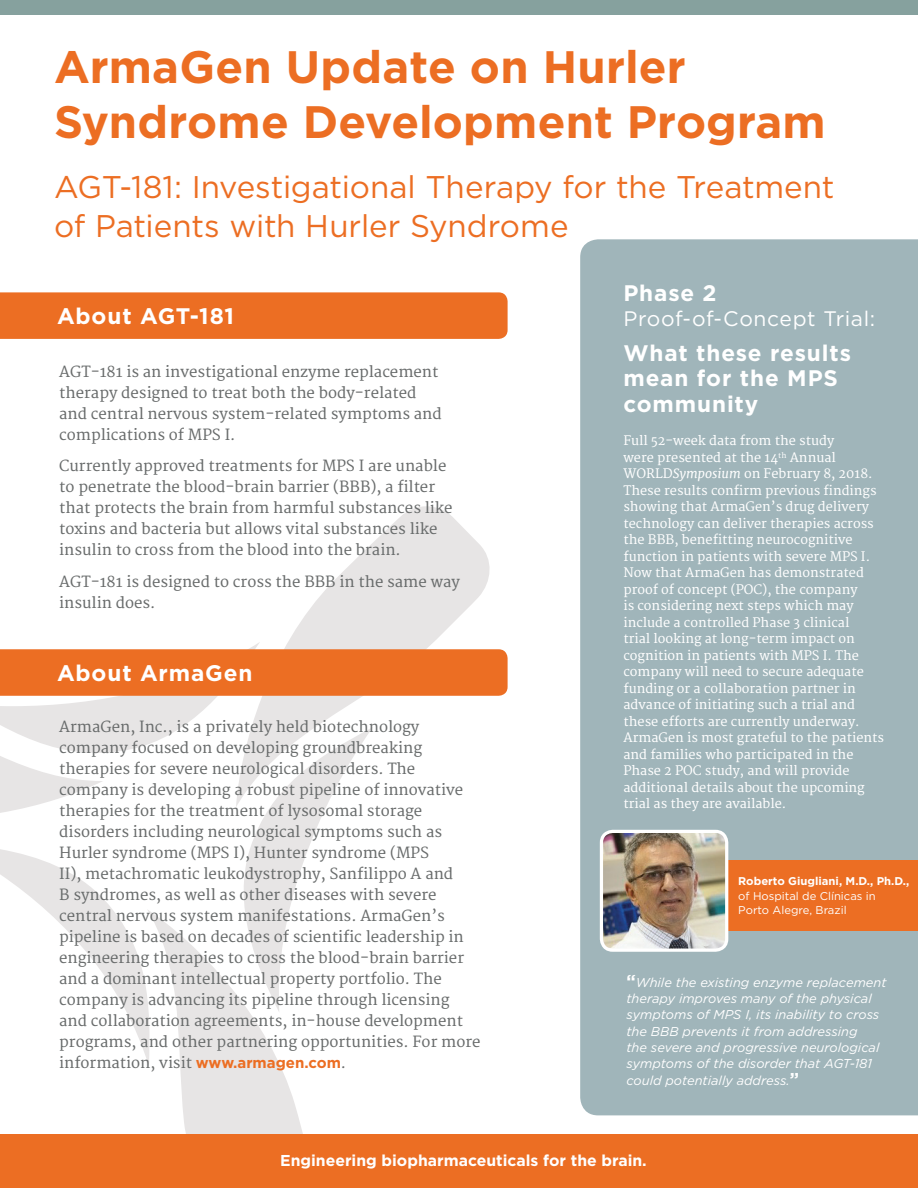
<style>
.page{position:relative;width:918px;height:1188px;background:#fff}
.page>*{position:absolute;margin:0;border:0;box-sizing:border-box;transform-origin:0 0}
.t1{font:700 45.45px/54.8px "Gotham HTF";color:#ec6e23}
.t2{font:31.35px/39.2px "Gotham HTF";letter-spacing:-.005em;color:#ec6e23}
.t3{font:700 22.5px/25.5px "Gotham HTF";letter-spacing:.04em;color:#fff}
.t4{font:21px "Gotham HTF";letter-spacing:.025em;color:#fff}
.t5{font:700 15.75px "Gotham";color:#fff}
.t6{font:15px/21px "Merriweather";color:#686b6b}
.t7{font:italic 12.9px/16.4px "Gotham HTF";color:#fff}
.t8{font:12.75px/16.5px "Merriweather";color:#fff}
.t9{font:11.25px/14.2px "Gotham HTF";color:#fff}
.t10{font:700 11.25px "Gotham HTF";color:#fff}
.s1{font-family:"Gotham";font-weight:700;color:#ec6e23}
.s2{font-style:italic}
.s3{font-weight:700;font-style:normal;font-size:17.25px}
</style>
<div class="page">
<svg style="left:180px;top:1067px;width:123px;height:67px;background:#e9e7e7"></svg>
<svg style="left:288px;top:506px;width:202px;height:136px;fill:#e7e5e5"></svg>
<div style="left:0;top:292px;width:508px;height:47px;background:#ec6e23"></div>
<svg style="left:0;top:642px;width:508px;height:425px"></svg>
<div style="left:0;top:0;width:918px;height:15px;background:#86a19e"></div>
<div style="left:580px;top:239px;width:338px;height:876px;background:#a0b5ba"></div>
<div style="left:0;top:1134px;width:918px;height:54px;background:#ec6e23"></div>
<div style="left:693px;top:860px;width:225px;height:71px;background:#ec6e23"></div>
<img style="left:601px;top:831px;width:126px;height:119px">
<div style="left:600px;top:830px;width:128px;height:122px;border:3px solid #fff;border-radius:11px"></div>
<h1 class="t1" style="left:54px;top:39px;width:773px">ArmaGen Update on Hurler<br>Syndrome Development Program</h1>
<h2 class="t2" style="left:54px;top:167px;width:782px">AGT-181: Investigational Therapy for the Treatment of Patients with Hurler Syndrome</h2>
<h3 class="t3" style="left:57px;top:303px;width:179px">About AGT-181</h3>
<p class="t6" style="left:59px;top:362px;width:384px">AGT-181 is an investigational enzyme replacement therapy designed to treat both the body-related and central nervous system-related symptoms and complications of MPS I.</p>
<p class="t6" style="left:59px;top:456px;width:395px">Currently approved treatments for MPS I are unable to penetrate the blood-brain barrier (BBB), a filter that protects the brain from harmful substances like toxins and bacteria but allows vital substances like insulin to cross from the blood into the brain.</p>
<p class="t6" style="left:59px;top:572px;width:402px">AGT-181 is designed to cross the BBB in the same way insulin does.</p>
<h3 class="t3" style="left:57px;top:660px;width:197px">About ArmaGen</h3>
<p class="t6" style="left:59px;top:717px;width:423px">ArmaGen, Inc., is a privately held biotechnology company focused on developing groundbreaking therapies for severe neurological disorders. The company is developing a robust pipeline of innovative therapies for the treatment of lysosomal storage disorders including neurological symptoms such as Hurler syndrome (MPS I), Hunter syndrome (MPS<br>II), metachromatic leukodystrophy, Sanfilippo A and<br>B syndromes, as well as other diseases with severe central nervous system manifestations. ArmaGen’s pipeline is based on decades of scientific leadership in engineering therapies to cross the blood-brain barrier and a dominant intellectual property portfolio. The company is advancing its pipeline through licensing and collaboration agreements, in-house development programs, and other partnering opportunities. For more information, visit <span class="s1">www.armagen.com</span>.</p>
<h3 class="t3" style="left:623px;top:280px;width:95px">Phase 2</h3>
<h3 class="t4" style="left:623px;top:307px;width:253px">Proof-of-Concept Trial:</h3>
<h3 class="t3" style="left:623px;top:340px;width:229px">What these results mean for the MPS community</h3>
<p class="t8" style="left:623px;top:433px;width:262px">Full 52-week data from the study<br>were presented at the 14<sup>th</sup> Annual WORLD<span class="s2">Symposium</span> on February 8, 2018.<br>These results confirm previous findings showing that ArmaGen’s drug delivery technology can deliver therapies across the BBB, benefitting neurocognitive function in patients with severe MPS I.<br>Now that ArmaGen has demonstrated proof of concept (POC), the company<br>is considering next steps which may include a controlled Phase 3 clinical<br>trial looking at long-term impact on cognition in patients with MPS I. The company will need to secure adequate funding or a collaboration partner in advance of initiating such a trial and these efforts are currently underway.<br>ArmaGen is most grateful to the patients and families who participated in the Phase 2 POC study, and will provide additional details about the upcoming trial as they are available.</p>
<p class="t10" style="left:738px;top:875px;width:172px">Roberto Giugliani, M.D., Ph.D.,</p>
<p class="t9" style="left:738px;top:888px;width:139px">of Hospital de Clínicas in<br>Porto Alegre, Brazil</p>
<p class="t7" style="left:626px;top:974px;width:262px"><span class="s3">“</span>While the existing enzyme replacement therapy improves many of the physical symptoms of MPS I, its inability to cross the BBB prevents it from addressing<br>the severe and progressive neurological symptoms of the disorder that AGT-181 could potentially address.<span class="s3">”</span></p>
<p class="t5" style="left:280px;top:1150px;width:368px">Engineering biopharmaceuticals for the brain.</p>
</div>
